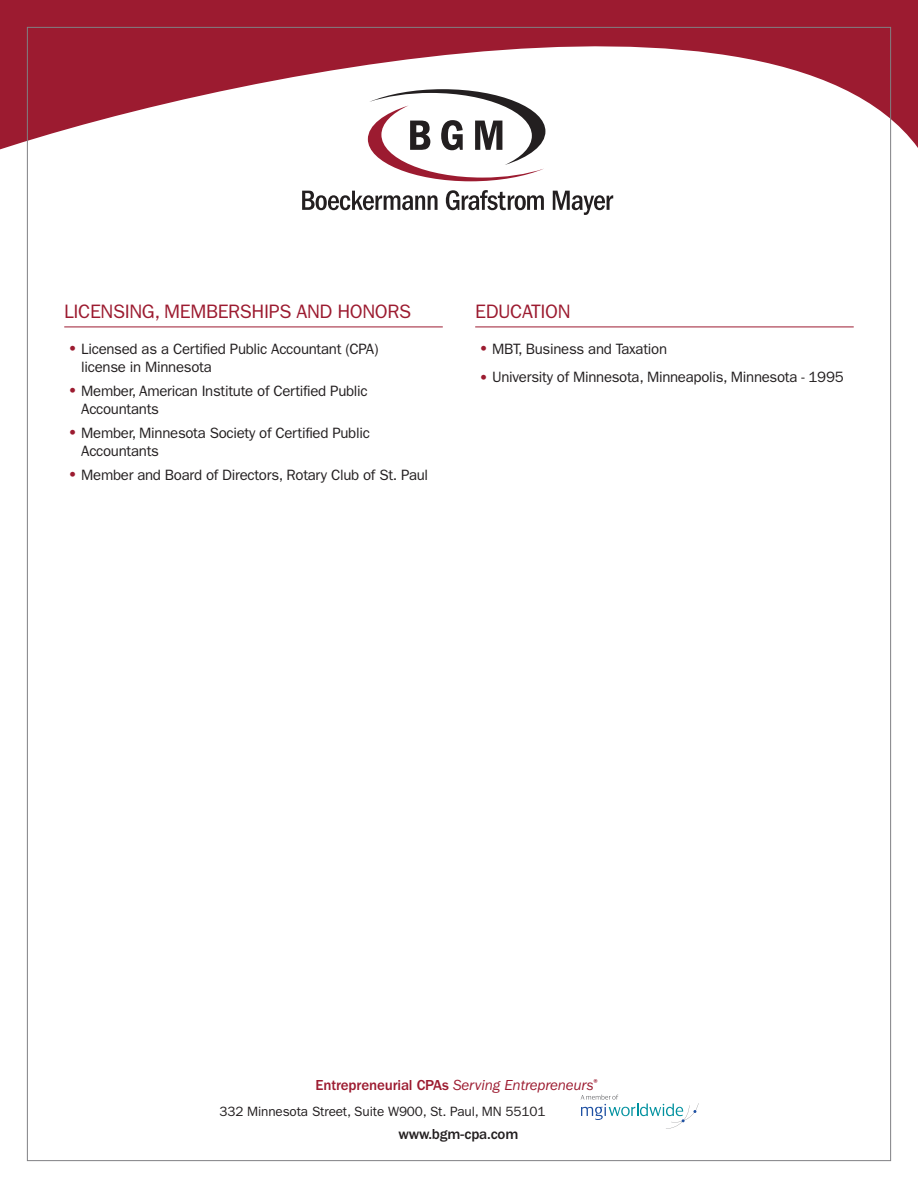
<style>
.page{position:relative;width:918px;height:1188px;background:#fff}
.page>*{position:absolute;margin:0;border:0;box-sizing:border-box;transform-origin:0 0}
.t1{font:19.5px "ITC Franklin Gothic Std";letter-spacing:-.02em;color:#9c1b30}
.t2{font:15px/18px "ITC Franklin Gothic Std";letter-spacing:-.02em;color:#231f20}
.t3{font:italic 15px "ITC Franklin Gothic Std";letter-spacing:-.01em;color:#9c1b30}
.t4{font:500 15px "ITC Franklin Gothic Std";letter-spacing:-.01em;color:#231f20}
.t5{font:13.5px "ITC Franklin Gothic Std";letter-spacing:-.01em;color:#231f20}
.s1{font-size:28.5px;color:#9c1b30}
.s2{font-weight:500;font-style:normal}
</style>
<div class="page">
<svg style="left:0;top:0;width:918px;height:248px"></svg>
<svg style="left:302px;top:191px;width:136px;height:19px"></svg>
<svg style="left:446px;top:190px;width:98px;height:20px"></svg>
<svg style="left:553px;top:191px;width:60px;height:24px"></svg>
<svg style="left:368px;top:89px;width:177px;height:92px"></svg>
<svg style="left:581px;top:1095px;width:118px;height:34px"></svg>
<hr style="left:64px;top:327px;width:379px;height:1px;background:#9c1b30">
<hr style="left:475px;top:327px;width:379px;height:1px;background:#9c1b30">
<h1 class="t1" style="left:64px;top:300px;width:348px">LICENSING, MEMBERSHIPS AND HONORS</h1>
<p class="t2" style="left:81px;top:340px;width:299px;text-indent:-17px"><span class="s1">•</span>Licensed as a Certified Public Accountant (CPA) license in Minnesota</p>
<p class="t2" style="left:81px;top:382px;width:288px;text-indent:-17px"><span class="s1">•</span>Member, American Institute of Certified Public<br>Accountants</p>
<p class="t2" style="left:81px;top:424px;width:290px;text-indent:-17px"><span class="s1">•</span>Member, Minnesota Society of Certified Public<br>Accountants</p>
<p class="t2" style="left:64px;top:466px;width:365px"><span class="s1">•</span>Member and Board of Directors, Rotary Club of St. Paul</p>
<h1 class="t1" style="left:475px;top:300px;width:97px">EDUCATION</h1>
<p class="t2" style="left:475px;top:340px;width:193px"><span class="s1">•</span>MBT, Business and Taxation</p>
<p class="t2" style="left:475px;top:368px;width:370px"><span class="s1">•</span>University of Minnesota, Minneapolis, Minnesota - 1995</p>
<p class="t3" style="left:316px;top:1077px;width:284px"><span class="s2">Entrepreneurial CPAs</span> Serving Entrepreneurs<sup>®</sup></p>
<p class="t5" style="left:219px;top:1103px;width:328px">332 Minnesota Street, Suite W900, St. Paul, MN 55101</p>
<p class="t4" style="left:398px;top:1126px;width:122px">www.bgm-cpa.com</p>
</div>
